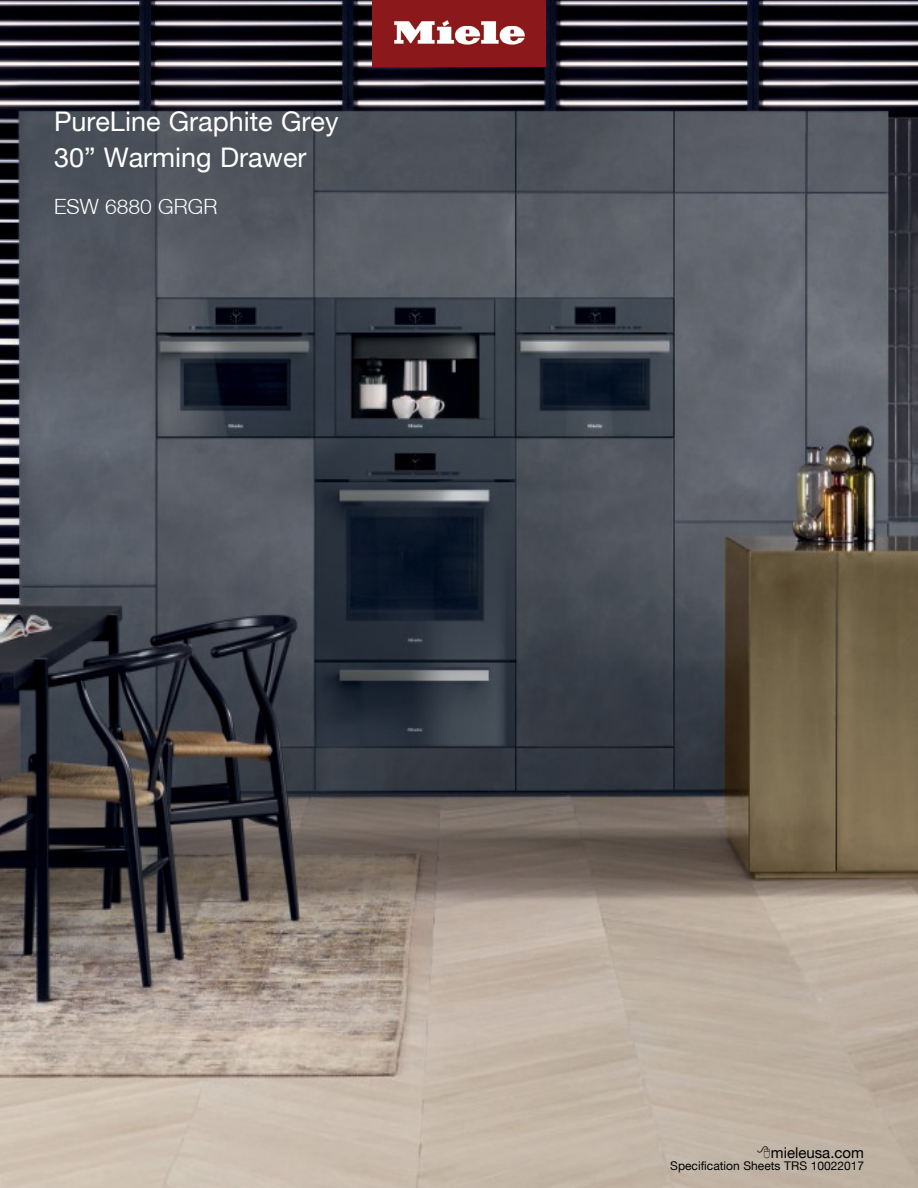
<style>
.page{position:relative;width:918px;height:1188px;background:#fff}
.page>*{position:absolute;margin:0;border:0;box-sizing:border-box;transform-origin:0 0}
.t1{font:27px/36px "Helvetica Neue LT";color:#fff}
.t2{font:300 21px "Helvetica Neue LT";color:#fff}
.t3{font:15px "Helvetica Neue LT";color:#000}
.t4{font:12px "Helvetica Neue LT";color:#000}
</style>
<div class="page">
<img style="left:0;top:0;width:918px;height:1188px">
<img style="left:372px;top:0;width:173px;height:66px">
<svg style="left:757px;top:1146px;width:13px;height:13px"></svg>
<p class="t1" style="left:54px;top:103px;width:286px">PureLine Graphite Grey<br>30” Warming Drawer</p>
<p class="t2" style="left:54px;top:193px;width:165px">ESW 6880 GRGR</p>
<p class="t3" style="left:771px;top:1144px;width:95px">mieleusa.com</p>
<p class="t4" style="left:670px;top:1158px;width:195px">Specification Sheets TRS 10022017</p>
</div>
